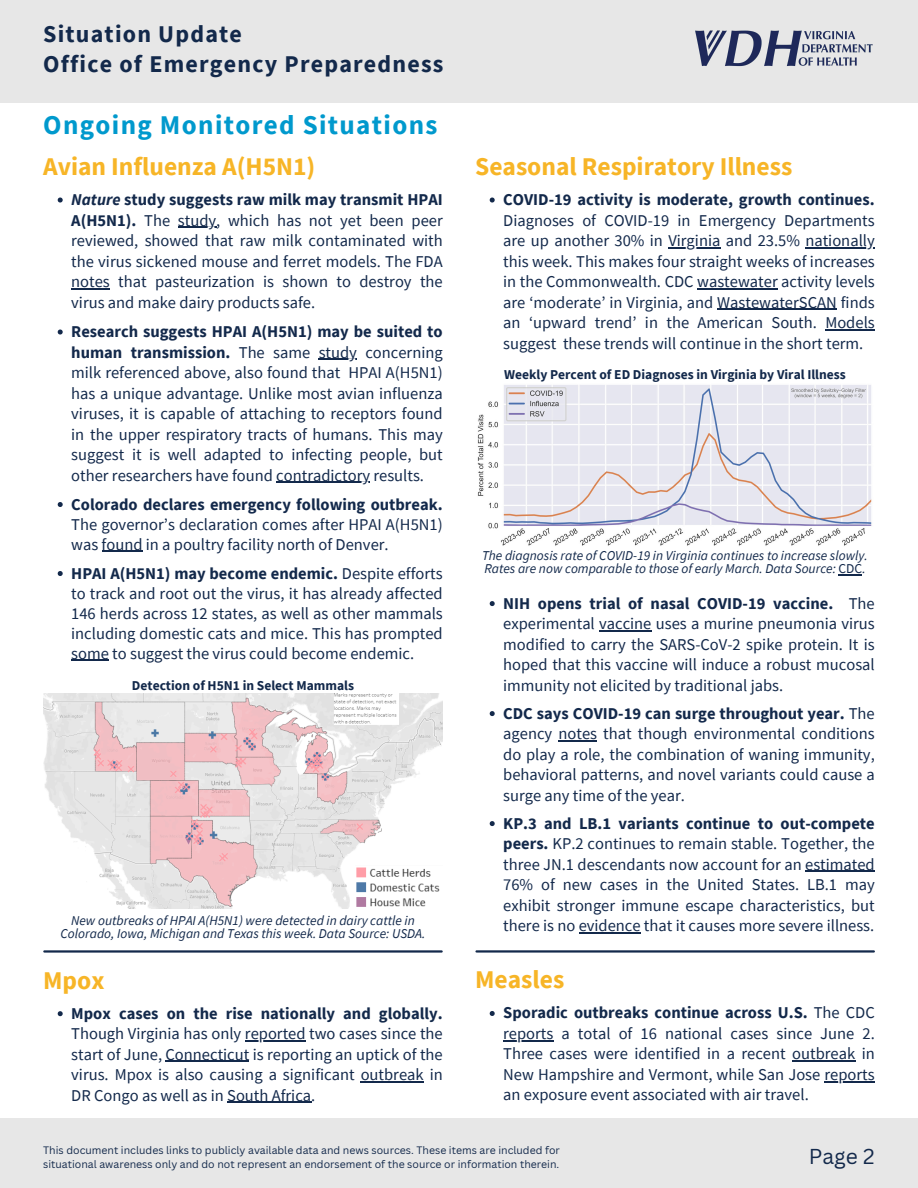
<style>
.page{position:relative;width:918px;height:1188px;background:#fff}
.page>*{position:absolute;margin:0;border:0;box-sizing:border-box;transform-origin:0 0}
.t1{font:700 27px "Source Sans Pro";letter-spacing:.05em;color:#0099cd}
.t2{font:700 25.5px "Source Sans Pro";color:#f7b527}
.t3{font:700 24px "Source Sans Pro";letter-spacing:.05em;color:#13294b}
.t4{font:21px "Canva Sans";color:#13294b}
.t5{font:16.5px/20.5px "Source Sans Pro";color:#13294b;text-align:justify}
.t6{font:700 16.5px/20.5px "Source Sans Pro";color:#13294b}
.t7{font:italic 13.5px/13.2px "Source Sans Pro";color:#13294b;text-align:center}
.t8{font:700 13.5px "Source Sans Pro";color:#13294b}
.t9{font:10.5px "Canva Sans";color:#13294b}
.s1{font-style:italic}
.s2{font-weight:400}
.s3{font-weight:700}
.s4{font-style:normal}
</style>
<div class="page">
<div style="left:0;top:1118px;width:918px;height:70px;background:#e7e7e7"></div>
<div style="left:0;top:0;width:918px;height:103px;background:#e7e7e7"></div>
<img style="left:695px;top:30px;width:178px;height:37px">
<img style="left:477px;top:385px;width:395px;height:161px">
<hr style="left:477px;top:950px;width:397px;height:3px;background:#13294b">
<svg style="left:58px;top:1011px;width:5px;height:5px"></svg>
<hr style="left:245px;top:1040px;width:61px;height:2px;background:#13294b">
<hr style="left:166px;top:1061px;width:83px;height:1px;background:#13294b">
<hr style="left:361px;top:1081px;width:63px;height:2px;background:#13294b">
<hr style="left:227px;top:1102px;width:84px;height:1px;background:#13294b">
<hr style="left:44px;top:950px;width:398px;height:3px;background:#13294b">
<img style="left:43px;top:694px;width:400px;height:215px">
<img style="left:355px;top:866px;width:88px;height:42px">
<svg style="left:58px;top:198px;width:5px;height:5px"></svg>
<hr style="left:178px;top:227px;width:38px;height:1px;background:#13294b">
<hr style="left:71px;top:288px;width:39px;height:2px;background:#13294b">
<svg style="left:58px;top:330px;width:5px;height:5px"></svg>
<hr style="left:319px;top:359px;width:38px;height:1px;background:#13294b">
<hr style="left:276px;top:482px;width:94px;height:1px;background:#13294b">
<svg style="left:58px;top:502px;width:5px;height:5px"></svg>
<hr style="left:102px;top:551px;width:41px;height:1px;background:#13294b">
<svg style="left:58px;top:571px;width:5px;height:5px"></svg>
<hr style="left:71px;top:660px;width:38px;height:1px;background:#13294b">
<svg style="left:490px;top:601px;width:5px;height:5px"></svg>
<hr style="left:599px;top:630px;width:53px;height:2px;background:#13294b">
<svg style="left:490px;top:711px;width:5px;height:5px"></svg>
<hr style="left:558px;top:740px;width:39px;height:2px;background:#13294b">
<svg style="left:490px;top:821px;width:5px;height:5px"></svg>
<hr style="left:805px;top:871px;width:70px;height:1px;background:#13294b">
<hr style="left:579px;top:932px;width:62px;height:2px;background:#13294b">
<svg style="left:490px;top:198px;width:5px;height:5px"></svg>
<hr style="left:668px;top:247px;width:52px;height:2px;background:#13294b">
<hr style="left:805px;top:247px;width:70px;height:2px;background:#13294b">
<hr style="left:697px;top:288px;width:81px;height:2px;background:#13294b">
<hr style="left:717px;top:309px;width:120px;height:1px;background:#13294b">
<hr style="left:825px;top:329px;width:50px;height:2px;background:#13294b">
<svg style="left:839px;top:574px;width:23px;height:1px"></svg>
<svg style="left:490px;top:1011px;width:5px;height:5px"></svg>
<hr style="left:503px;top:1040px;width:50px;height:1px;background:#13294b">
<hr style="left:792px;top:1060px;width:63px;height:2px;background:#13294b">
<hr style="left:825px;top:1081px;width:50px;height:1px;background:#13294b">
<p class="t3" style="left:43px;top:18px;width:200px">Situation Update</p>
<h6 class="t3" style="left:43px;top:48px;width:402px">Office of Emergency Preparedness</h6>
<p class="t1" style="left:43px;top:108px;width:396px">Ongoing Monitored Situations</p>
<p class="t2" style="left:43px;top:150px;width:274px">Avian Influenza A(H5N1)</p>
<h5 class="t6" style="left:71px;top:189px;width:373px"><span class="s1">Nature</span> study suggests raw milk may transmit HPAI<br>A(H5N1). <span class="s2">The</span></h5>
<p class="t5" style="left:71px;top:209px;width:373px;text-indent:107px">study, which has not yet been peer reviewed, showed that raw milk contaminated with the virus sickened mouse and ferret models. The FDA notes that pasteurization is shown to destroy the virus and make dairy products safe.</p>
<p class="t6" style="left:71px;top:321px;width:373px">Research suggests HPAI A(H5N1) may be suited to human transmission. <span class="s2">The same</span></p>
<p class="t5" style="left:71px;top:341px;width:373px;text-indent:247px">study concerning milk referenced above, also found that HPAI A(H5N1) has a unique advantage. Unlike most avian influenza viruses, it is capable of attaching to receptors found in the upper respiratory tracts of humans. This may suggest it is well adapted to infecting people, but other researchers have found contradictory results.</p>
<h6 class="t5" style="left:71px;top:494px;width:373px;line-height:20px"><span class="s3">Colorado declares emergency following outbreak.<br></span>The governor’s declaration comes after HPAI A(H5N1) was found in a poultry facility north of Denver.</h6>
<h6 class="t5" style="left:71px;top:563px;width:373px;line-height:20px"><span class="s3">HPAI A(H5N1) may become endemic.</span> Despite efforts to track and root out the virus, it has already affected 146 herds across 12 states, as well as other mammals including domestic cats and mice. This has prompted some to suggest the virus could become endemic.</h6>
<h3 class="t8" style="left:132px;top:677px;width:224px">Detection of H5N1 in Select Mammals</h3>
<p class="t7" style="left:61px;top:914px;width:366px">New outbreaks of HPAI A(H5N1) were detected in dairy cattle in<br>Colorado, Iowa, Michigan and Texas this week. Data Source: USDA.</p>
<h1 class="t2" style="left:43px;top:964px;width:63px">Mpox</h1>
<p class="t5" style="left:71px;top:1003px;width:373px"><span class="s3">Mpox cases on the rise nationally and globally.<br></span>Though Virginia has only reported two cases since the</p>
<p class="t5" style="left:71px;top:1044px;width:373px">start of June, Connecticut is reporting an uptick of the virus. Mpox is also causing a significant outbreak in DR Congo as well as in South Africa.</p>
<p class="t2" style="left:475px;top:150px;width:319px">Seasonal Respiratory Illness</p>
<p class="t5" style="left:503px;top:189px;width:373px"><span class="s3">COVID-19 activity is moderate, growth continues.<br></span>Diagnoses of COVID-19 in Emergency Departments are up another 30% in Virginia and 23.5% nationally</p>
<p class="t5" style="left:503px;top:250px;width:373px">this week. This makes four straight weeks of increases in the Commonwealth. CDC wastewater activity levels are ‘moderate’ in Virginia, and WastewaterSCAN finds an ‘upward trend’ in the American South. Models suggest these trends will continue in the short term.</p>
<p class="t8" style="left:504px;top:365px;width:343px">Weekly Percent of ED Diagnoses in Virginia by Viral Illness</p>
<p class="t7" style="left:482px;top:548px;width:387px;text-align:left">The diagnosis rate of COVID-19 in Virginia continues to increase slowly.<br>Rates are now comparable to those of early March. Data Source: <span class="s4">CDC</span>.</p>
<p class="t5" style="left:503px;top:592px;width:373px"><span class="s3">NIH opens trial of nasal COVID-19 vaccine.</span> The experimental vaccine uses a murine pneumonia virus modified to carry the SARS-CoV-2 spike protein. It is hoped that this vaccine will induce a robust mucosal immunity not elicited by traditional jabs.</p>
<p class="t5" style="left:503px;top:702px;width:373px"><span class="s3">CDC says COVID-19 can surge throughout year.</span> The agency notes that though environmental conditions do play a role, the combination of waning immunity, behavioral patterns, and novel variants could cause a surge any time of the year.</p>
<p class="t5" style="left:503px;top:812px;width:373px"><span class="s3">KP.3 and LB.1 variants continue to out-compete peers.</span> KP.2 continues to remain stable. Together, the three JN.1 descendants now account for an estimated 76% of new cases in the United States. LB.1 may exhibit stronger immune escape characteristics, but there is no evidence that it causes more severe illness.</p>
<h2 class="t2" style="left:475px;top:963px;width:91px">Measles</h2>
<p class="t5" style="left:503px;top:1002px;width:373px"><span class="s3">Sporadic outbreaks continue across U.S.</span> The CDC reports a total of 16 national cases since June 2.<br>Three cases were identified in a recent outbreak in New Hampshire and Vermont, while San Jose reports an exposure event associated with air travel.</p>
<p class="t9" style="left:43px;top:1143px;width:518px">This document includes links to publicly available data and news sources. These items are included for</p>
<h5 class="t9" style="left:43px;top:1157px;width:518px">situational awareness only and do not represent an endorsement of the source or information therein.</h5>
<p class="t4" style="left:809px;top:1142px;width:67px">Page 2</p>
</div>
